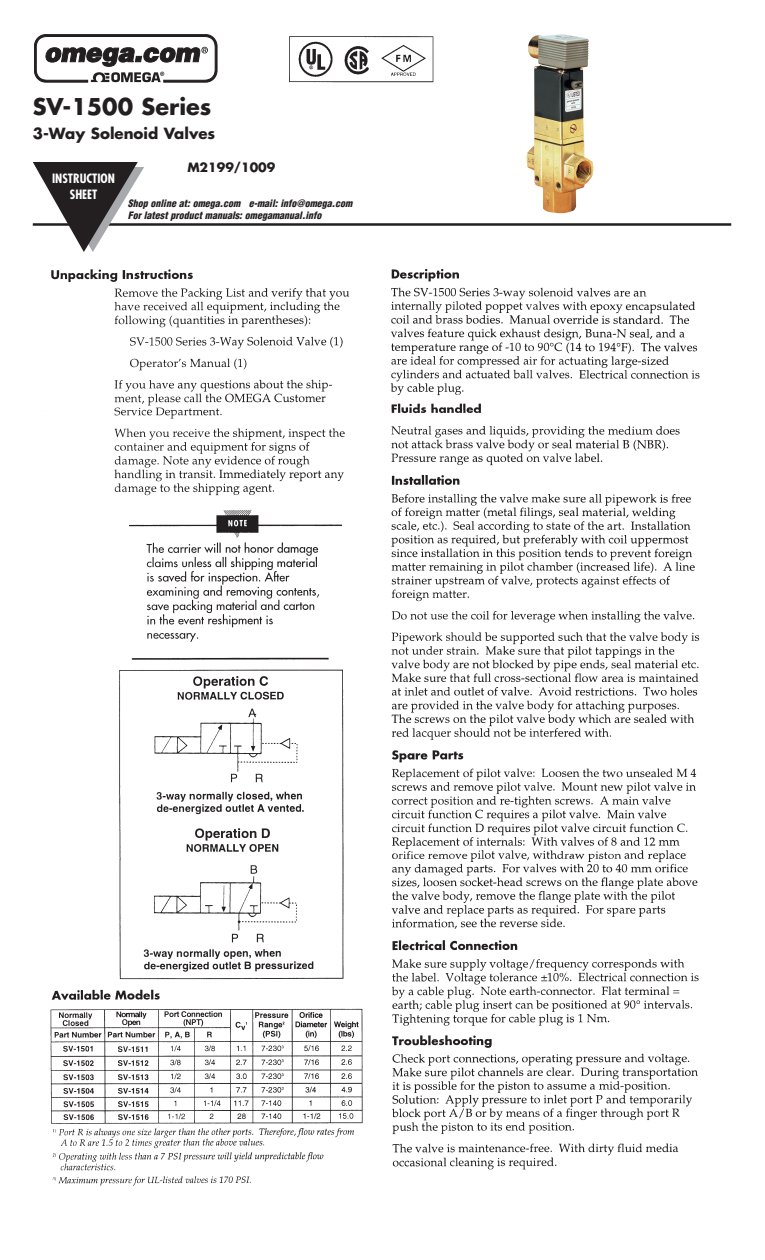
<style>
.page{position:relative;width:765px;height:1260px;background:#fff}
.page>*{position:absolute;margin:0;border:0;box-sizing:border-box;transform-origin:0 0}
.t1{font:700 22.5px "Futura";color:#231f20}
.t2{font:700 15px "Futura";color:#231f20}
.t3{font:700 condensed 12.5px/16.1px "Futura";color:#fff;text-align:center}
.t4{font:700 12.5px "Futura";color:#231f20}
.t5{font:italic 900 condensed 10px/11.2px "Helvetica";color:#231f20}
</style>
<div class="page">
<svg style="left:34px;top:34px;width:183px;height:48px"></svg>
<hr style="left:33px;top:223px;width:698px;height:3px;background:#231f20">
<svg style="left:33px;top:162px;width:111px;height:90px"></svg>
<img style="left:526px;top:34px;width:68px;height:180px">
<img style="left:289px;top:36px;width:145px;height:47px">
<img style="left:44px;top:269px;width:656px;height:917px">
<h1 class="t1" style="left:33px;top:97px;width:180px">SV-1500 Series</h1>
<h2 class="t2" style="left:33px;top:126px;width:184px">3-Way Solenoid Valves</h2>
<p class="t3" style="left:52px;top:171px;width:64px">INSTRUCTION<br>SHEET</p>
<p class="t4" style="left:187px;top:162px;width:90px">M2199/1009</p>
<p class="t5" style="left:128px;top:199px;width:228px">Shop online at: omega.com e-mail: info@omega.com<br>For latest product manuals: omegamanual.info</p>
</div>
